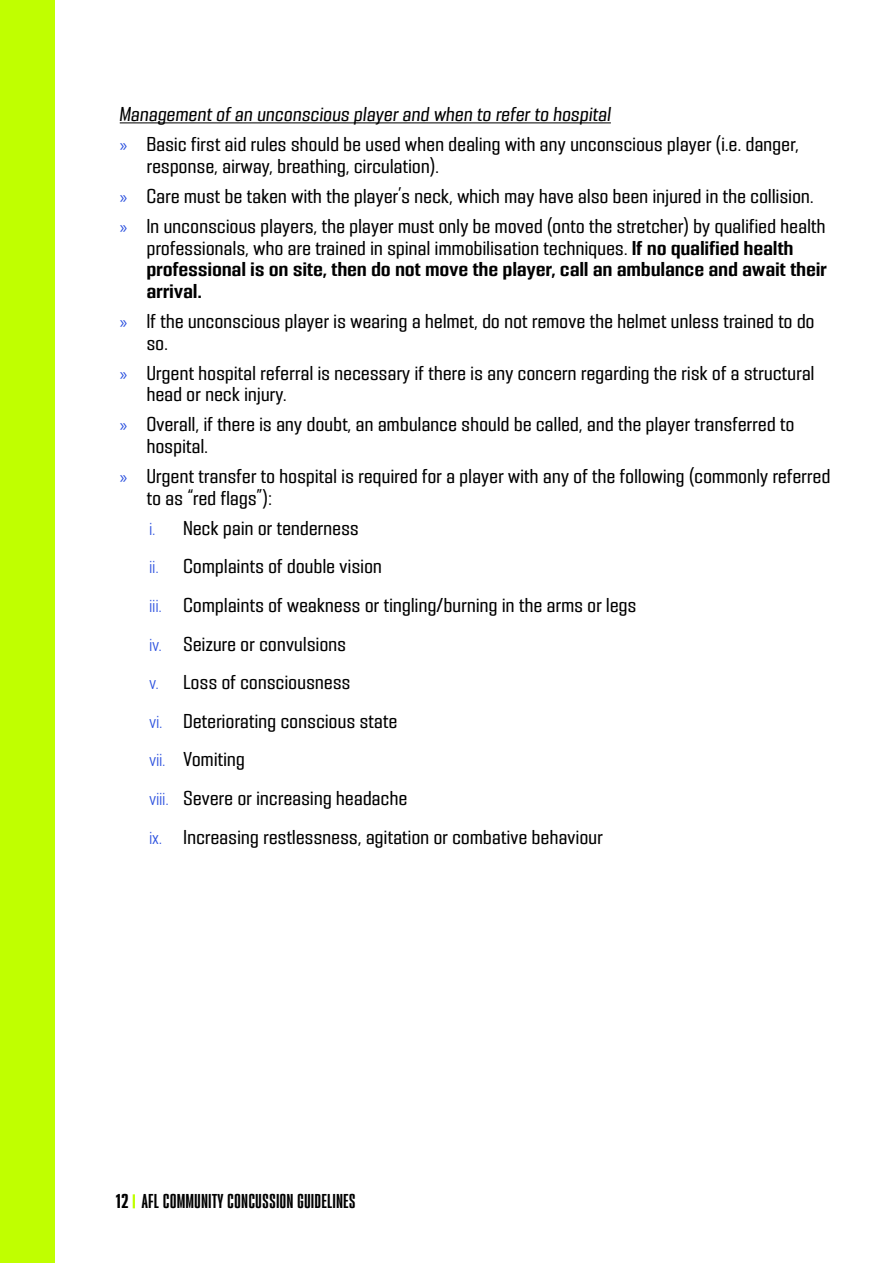
<style>
.page{position:relative;width:893px;height:1263px;background:#fff}
.page>*{position:absolute;margin:0;border:0;box-sizing:border-box;transform-origin:0 0}
.t1{font:18px/38.5px "PODIUM Sharp 4.7";letter-spacing:.02em;color:#000}
.t2{font:18px/21.6px "PODIUM Sharp 4.9";letter-spacing:.02em;color:#000}
.t3{font:18px "PODIUM Sharp 4.7 italic";letter-spacing:.02em;color:#000}
.t4{font:18px "PODIUM Sharp 2.9";letter-spacing:.04em;color:#000}
.s1{font-family:"Myriad Pro";color:#2d52df}
.s2{font-family:"PODIUM Sharp 4.9"}
.s3{font-family:"PODIUM Sharp 4.6";font-size:16.5px;color:#2d52df}
.s4{font-family:"PODIUM Sharp 2.10"}
</style>
<div class="page">
<div style="left:0;top:0;width:54px;height:1263px;background:#c0ff00"></div>
<svg style="left:133px;top:1194px;width:2px;height:14px"></svg>
<hr style="left:120px;top:122px;width:491px;height:1px;background:#000">
<p class="t3" style="left:120px;top:103px;width:493px">Management of an unconscious player and when to refer to hospital</p>
<p class="t1" style="left:147px;top:133px;width:653px;line-height:21.6px;text-indent:-27px"><span class="s1">»</span> Basic first aid rules should be used when dealing with any unconscious player (i.e. danger, response, airway, breathing, circulation).</p>
<p class="t1" style="left:120px;top:181px;width:707px;line-height:30.2px"><span class="s1">»</span> Care must be taken with the player’s neck, which may have also been injured in the collision. <span class="s1">»</span> In unconscious players, the player must only be moved (onto the stretcher) by qualified health</p>
<p class="t1" style="left:147px;top:228px;width:648px">professionals, who are trained in spinal immobilisation techniques. <span class="s2">If no qualified health</span></p>
<p class="t2" style="left:147px;top:258px;width:682px">professional is on site, then do not move the player, call an ambulance and await their arrival.</p>
<p class="t1" style="left:147px;top:310px;width:669px;line-height:21.6px;text-indent:-27px"><span class="s1">»</span> If the unconscious player is wearing a helmet, do not remove the helmet unless trained to do so.</p>
<p class="t1" style="left:147px;top:362px;width:669px;line-height:21.6px;text-indent:-27px"><span class="s1">»</span> Urgent hospital referral is necessary if there is any concern regarding the risk of a structural head or neck injury.</p>
<p class="t1" style="left:147px;top:414px;width:649px;line-height:21.6px;text-indent:-27px"><span class="s1">»</span> Overall, if there is any doubt, an ambulance should be called, and the player transferred to hospital.</p>
<p class="t1" style="left:147px;top:465px;width:685px;line-height:21.6px;text-indent:-27px"><span class="s1">»</span> Urgent transfer to hospital is required for a player with any of the following (commonly referred to as “red flags”):</p>
<p class="t1" style="left:149px;top:508px;width:488px"><span class="s3">i.</span> Neck pain or tenderness<br><span class="s3">ii.</span> Complaints of double vision<br><span class="s3">iii.</span> Complaints of weakness or tingling/burning in the arms or legs <span class="s3">iv.</span> Seizure or convulsions<br><span class="s3">v.</span> Loss of consciousness<br><span class="s3">vi.</span> Deteriorating conscious state<br><span class="s3">vii.</span> Vomiting<br><span class="s3">viii.</span> Severe or increasing headache<br><span class="s3">ix.</span> Increasing restlessness, agitation or combative behaviour</p>
<p class="t4" style="left:116px;top:1190px;width:241px"><span class="s4">12</span> AFL COMMUNITY CONCUSSION GUIDELINES</p>
</div>
